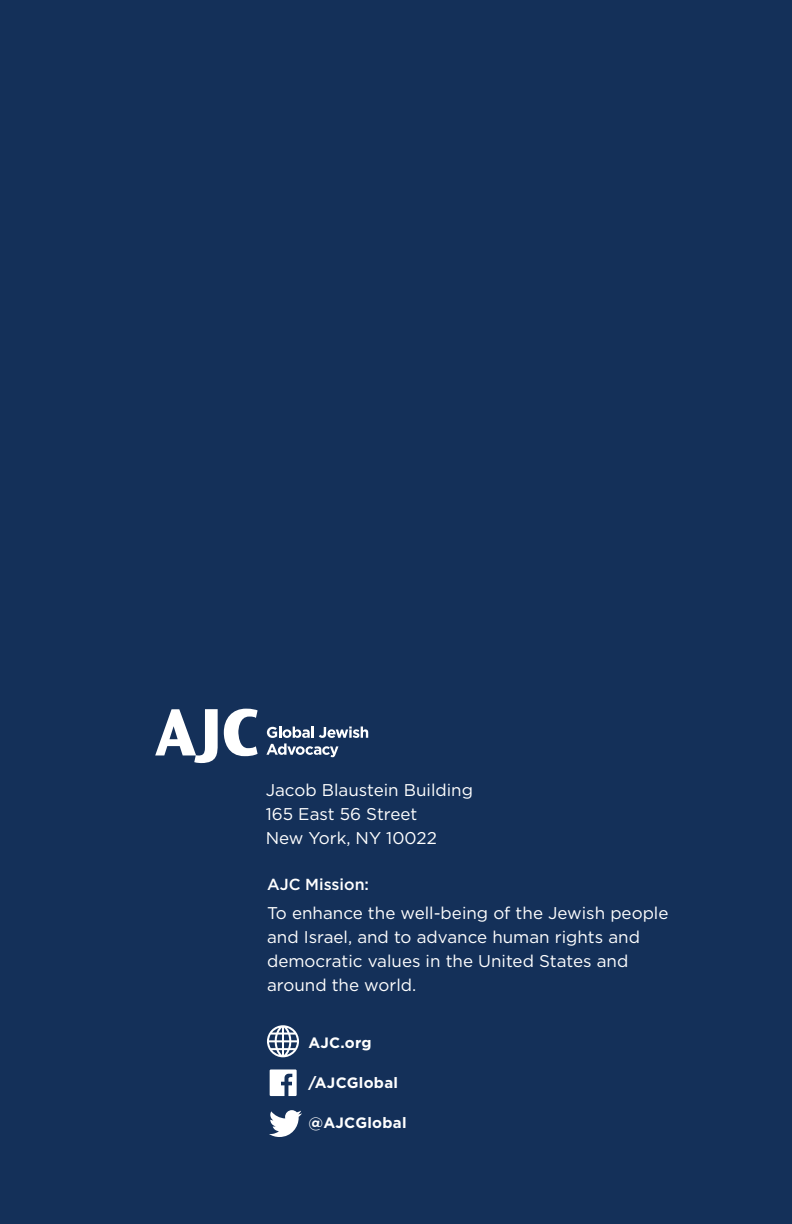
<style>
.page{position:relative;width:792px;height:1224px;background:#143059}
.page>*{position:absolute;margin:0;border:0;box-sizing:border-box;transform-origin:0 0}
.t1{font:17px/24px "Gotham";color:#fff}
.t2{font:500 16px "Gotham";color:#fff}
.t3{font:700 15px "Gotham";letter-spacing:.02em;color:#fff}
</style>
<div class="page">
<svg style="left:155px;top:709px;width:63px;height:54px"></svg>
<svg style="left:224px;top:709px;width:34px;height:47px"></svg>
<svg style="left:266px;top:727px;width:102px;height:30px"></svg>
<svg style="left:270px;top:1069px;width:27px;height:27px"></svg>
<svg style="left:269px;top:1110px;width:33px;height:27px"></svg>
<svg style="left:267px;top:1025px;width:32px;height:32px"></svg>
<p class="t1" style="left:266px;top:777px;width:209px">Jacob Blaustein Building<br>165 East 56 Street<br>New York, NY 10022</p>
<p class="t2" style="left:267px;top:874px;width:103px">AJC Mission:</p>
<p class="t1" style="left:267px;top:900px;width:403px">To enhance the well-being of the Jewish people and Israel, and to advance human rights and democratic values in the United States and around the world.</p>
<p class="t3" style="left:308px;top:1033px;width:65px">AJC.org</p>
<p class="t3" style="left:308px;top:1073px;width:91px">/AJCGlobal</p>
<p class="t3" style="left:308px;top:1113px;width:100px">@AJCGlobal</p>
</div>
